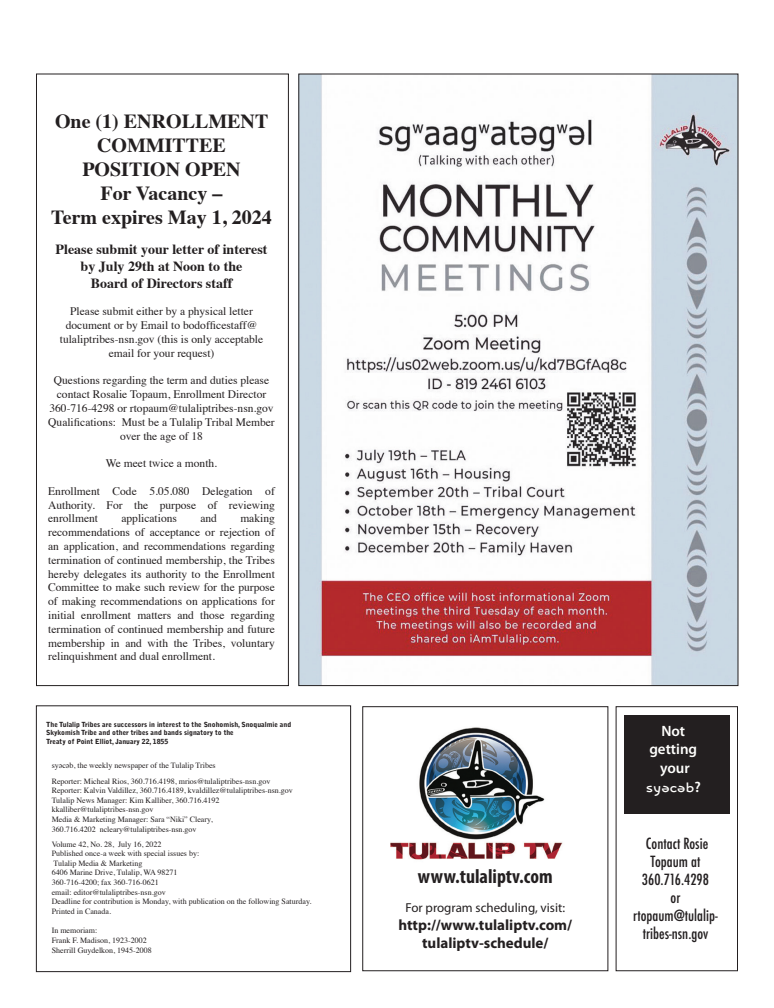
<style>
.page{position:relative;width:774px;height:1008px;background:#fff}
.page>*{position:absolute;margin:0;border:0;box-sizing:border-box;transform-origin:0 0}
.t1{font:700 20px/24px "Times";color:#231f20;text-align:center}
.t2{font:700 condensed 20px "Myriad Pro";color:#231f20}
.t3{font:16px "Lushootseed School";color:#fffffd}
.t4{font:500 condensed 15px/18px "Futura";color:#231f20;text-align:center}
.t5{font:700 15px/18px "Myriad Pro";color:#231f20;text-align:center}
.t6{font:600 15px "Myriad Pro";color:#fffffd}
.t7{font:700 14px "Times";color:#231f20}
.t8{font:13px "Myriad Pro";color:#231f20}
.t9{font:11.5px/13.8px "Times";color:#231f20;text-align:center}
.t10{font:8px "Times";color:#231f20}
.t11{font:900 7px "Bell Gothic Std";color:#231f20}
.s1{font-family:"Myriad Pro";font-weight:600;font-size:15px}
</style>
<div class="page">
<div style="left:624px;top:715px;width:106px;height:98px;background:#231f20"></div>
<div style="left:36px;top:705px;width:315px;height:267px;border:1px solid #231f20"></div>
<div style="left:616px;top:706px;width:122px;height:265px;border:1px solid #231f20"></div>
<div style="left:362px;top:706px;width:246px;height:265px;border:1px solid #231f20"></div>
<img style="left:390px;top:727px;width:173px;height:133px">
<img style="left:300px;top:76px;width:436px;height:608px">
<div style="left:36px;top:74px;width:253px;height:612px;border:1px solid #231f20"></div>
<p class="t1" style="left:55px;top:107px;width:215px">One (1) ENROLLMENT<br>COMMITTEE<br>POSITION OPEN</p>
<p class="t1" style="left:101px;top:179px;width:123px">For Vacancy –</p>
<p class="t1" style="left:51px;top:203px;width:222px">Term expires May 1, 2024</p>
<p class="t7" style="left:56px;top:236px;width:213px">Please submit your letter of interest</p>
<p class="t7" style="left:81px;top:253px;width:163px">by July 29th at Noon to the</p>
<p class="t7" style="left:91px;top:270px;width:143px">Board of Directors staff</p>
<p class="t9" style="left:60px;top:304px;width:205px">Please submit either by a physical letter document or by Email to bodofficestaff@ tulaliptribes-nsn.gov (this is only acceptable email for your request)</p>
<p class="t9" style="left:49px;top:373px;width:226px">Questions regarding the term and duties please contact Rosalie Topaum, Enrollment Director<br>360-716-4298 or rtopaum@tulaliptribes-nsn.gov</p>
<p class="t9" style="left:48px;top:414px;width:228px">Qualifications: Must be a Tulalip Tribal Member over the age of 18</p>
<p class="t9" style="left:106px;top:455px;width:113px">We meet twice a month.</p>
<p class="t9" style="left:48px;top:483px;width:228px;text-align:justify">Enrollment Code 5.05.080 Delegation of Authority. For the purpose of reviewing enrollment</p>
<p class="t9" style="left:121px;top:511px;width:57px">applications</p>
<p class="t9" style="left:200px;top:511px;width:18px">and</p>
<p class="t9" style="left:48px;top:511px;width:228px;text-align:justify;text-indent:192px">making recommendations of acceptance or rejection of an application, and recommendations regarding termination of continued membership, the Tribes hereby delegates its authority to the Enrollment Committee to make such review for the purpose of making recommendations on applications for initial enrollment matters and those regarding termination of continued membership and future membership in and with the Tribes, voluntary relinquishment and dual enrollment.</p>
<p class="t11" style="left:46px;top:720px;width:247px">The Tulalip Tribes are successors in interest to the Snohomish, Snoqualmie and</p>
<p class="t11" style="left:46px;top:729px;width:189px">Skykomish Tribe and other tribes and bands signatory to the</p>
<p class="t11" style="left:46px;top:737px;width:124px">Treaty of Point Elliot, January 22, 1855</p>
<p class="t10" style="left:52px;top:758px;width:165px">syəcəb, the weekly newspaper of the Tulalip Tribes</p>
<p class="t10" style="left:52px;top:773px;width:220px">Reporter: Micheal Rios, 360.716.4198, mrios@tulaliptribes-nsn.gov</p>
<p class="t10" style="left:52px;top:783px;width:243px">Reporter: Kalvin Valdillez, 360.716.4189, kvaldillez@tulaliptribes-nsn.gov</p>
<p class="t10" style="left:52px;top:793px;width:169px">Tulalip News Manager: Kim Kalliber, 360.716.4192</p>
<p class="t10" style="left:52px;top:802px;width:103px">kkalliber@tulaliptribes-nsn.gov</p>
<p class="t10" style="left:52px;top:812px;width:162px">Media &amp; Marketing Manager: Sara “Niki” Cleary,</p>
<p class="t10" style="left:52px;top:822px;width:146px">360.716.4202 ncleary@tulaliptribes-nsn.gov</p>
<p class="t10" style="left:52px;top:836px;width:111px">Volume 42, No. 28, July 16, 2022</p>
<p class="t10" style="left:52px;top:846px;width:149px">Published once-a week with special issues by:</p>
<p class="t10" style="left:54px;top:856px;width:90px">Tulalip Media &amp; Marketing</p>
<p class="t10" style="left:52px;top:865px;width:127px">6406 Marine Drive, Tulalip, WA 98271</p>
<p class="t10" style="left:52px;top:875px;width:109px">360-716-4200; fax 360-716-0621</p>
<p class="t10" style="left:52px;top:884px;width:116px">email: editor@tulaliptribes-nsn.gov</p>
<p class="t10" style="left:52px;top:894px;width:261px">Deadline for contribution is Monday, with publication on the following Saturday.</p>
<p class="t10" style="left:52px;top:904px;width:61px">Printed in Canada.</p>
<p class="t10" style="left:52px;top:923px;width:47px">In memoriam:</p>
<p class="t10" style="left:52px;top:932px;width:97px">Frank F. Madison, 1923-2002</p>
<p class="t10" style="left:52px;top:943px;width:102px">Sherrill Guydelkon, 1945-2008</p>
<p class="t2" style="left:418px;top:864px;width:136px">www.tulaliptv.com</p>
<p class="t8" style="left:406px;top:900px;width:161px">For program scheduling, visit:</p>
<p class="t5" style="left:398px;top:916px;width:175px">http://www.tulaliptv.com/ tulaliptv-schedule/</p>
<p class="t6" style="left:661px;top:721px;width:25px">Not</p>
<p class="t6" style="left:649px;top:739px;width:49px">getting</p>
<p class="t6" style="left:660px;top:758px;width:31px">your</p>
<p class="t3" style="left:646px;top:780px;width:56px">syəcəb<span class="s1">?</span></p>
<p class="t4" style="left:642px;top:834px;width:69px">Contact Rosie<br>Topaum at<br>360.716.4298</p>
<p class="t4" style="left:671px;top:888px;width:11px">or</p>
<p class="t4" style="left:633px;top:906px;width:86px">rtopaum@tulalip&shy;tribes-nsn.gov</p>
</div>
